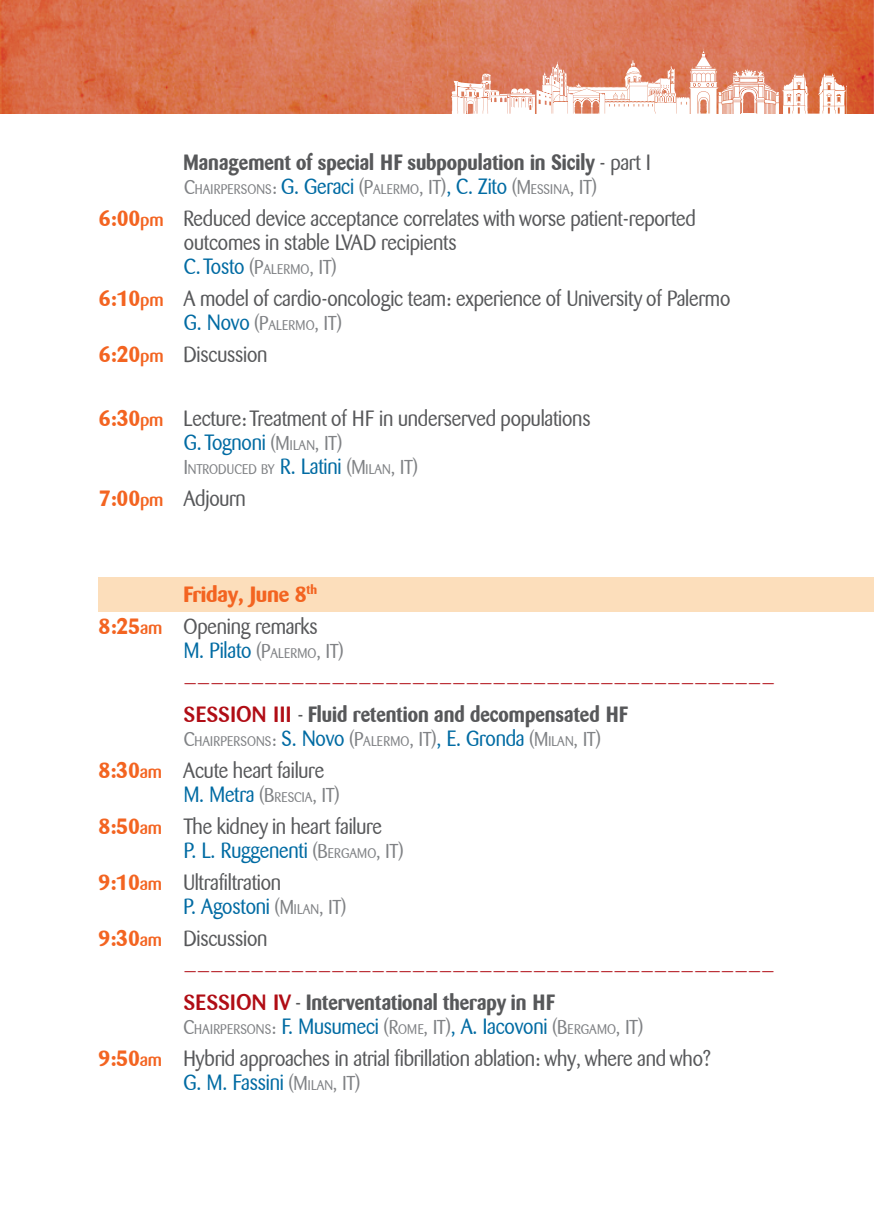
<style>
.page{position:relative;width:874px;height:1225px;background:#fff}
.page>*{position:absolute;margin:0;border:0;box-sizing:border-box;transform-origin:0 0}
.t1{font:22px/24px "Barmeno";letter-spacing:-.01em;color:#57585a;scale:.9 1}
.t2{font:22px/32px "Barmeno";letter-spacing:-.01em;color:#b00d15;scale:.9 1}
.t3{font:700 22px "Barmeno";color:#57585a;scale:.9 1}
.t4{font:700 22px/32px "Barmeno";letter-spacing:-.01em;color:#f36421;text-align:right}
.t5{font:22px "Barmeno";letter-spacing:-.01em;color:#006ba3;scale:.9 1}
.t6{font:14px "Barmeno";letter-spacing:.01em;color:#808285;scale:.9 1}
.s1{font-weight:400}
.s2{font-size:20px}
.s3{font-size:22px;color:#006ba3}
.s4{font-weight:700;color:#f36421}
.s5{font-weight:500;font-size:18px;color:#f36421}
.s6{color:#006ba3}
.s7{font-size:20px;color:#808285}
.s8{font-size:14px;color:#808285}
.s9{font-weight:500;font-size:18px}
.s10{font-weight:400;color:#57585a}
.s11{font-weight:500}
.s12{color:#57585a}
.s13{font-weight:700;color:#57585a}
</style>
<div class="page">
<div style="left:98px;top:577px;width:775px;height:34px;background:#fcdebb"></div>
<img style="left:0;top:0;width:873px;height:113px">
<svg style="left:450px;top:49px;width:396px;height:64px"></svg>
<p class="t3" style="left:183px;top:148px;width:520px">Management of special HF subpopulation in Sicily <span class="s1">- part I</span></p>
<p class="t6" style="left:184px;top:181px;width:460px"><span class="s2">C</span>HAIRPERSONS<span class="s2">:</span> <span class="s3">G. Geraci</span> <span class="s2">(P</span>ALERMO<span class="s2">, IT)</span><span class="s3">, C. Zito</span> <span class="s2">(M</span>ESSINA<span class="s2">, IT)</span></p>
<p class="t1" style="left:184px;top:206px;width:570px;text-indent:-85px"><span class="s4">6:00</span><span class="s5">pm</span> Reduced device acceptance correlates with worse patient-reported outcomes in stable LVAD recipients<br><span class="s6">C. Tosto</span> <span class="s7">(P</span><span class="s8">ALERMO</span><span class="s7">, IT)</span></p>
<p class="t1" style="left:184px;top:286px;width:608px;text-indent:-85px"><span class="s4">6:10</span><span class="s5">pm</span> A model of cardio-oncologic team: experience of University of Palermo<br><span class="s6">G. Novo</span> <span class="s7">(P</span><span class="s8">ALERMO</span><span class="s7">, IT)</span></p>
<p class="t1" style="left:99px;top:342px;width:189px"><span class="s4">6:20</span><span class="s5">pm</span> Discussion</p>
<p class="t1" style="left:184px;top:406px;width:453px;text-indent:-85px"><span class="s4">6:30</span><span class="s5">pm</span> Lecture: Treatment of HF in underserved populations<br><span class="s6">G. Tognoni</span> <span class="s7">(M</span><span class="s8">ILAN</span><span class="s7">, IT)</span></p>
<p class="t6" style="left:184px;top:461px;width:262px"><span class="s2">I</span>NTRODUCED BY <span class="s3">R. Latini</span> <span class="s2">(M</span>ILAN<span class="s2">, IT)</span></p>
<p class="t1" style="left:99px;top:486px;width:165px"><span class="s4">7:00</span><span class="s5">pm</span> Adjourn</p>
<p class="t4" style="left:99px;top:578px;width:220px">Friday, June 8<sup>th<br></sup>8:25<span class="s9">am</span> <span class="s10">Opening remarks</span></p>
<p class="t2" style="left:183px;top:634px;width:658px"><span class="s6">M. Pilato</span> <span class="s7">(P</span><span class="s8">ALERMO</span><span class="s7">, IT) </span>————————————————————————————————————————————<br><span class="s11">SESSION III</span> <span class="s12">-</span> <span class="s13">Fluid retention and decompensated HF</span></p>
<p class="t6" style="left:184px;top:733px;width:465px"><span class="s2">C</span>HAIRPERSONS<span class="s2">:</span> <span class="s3">S. Novo</span> <span class="s2">(P</span>ALERMO<span class="s2">, IT)</span><span class="s3">, E. Gronda</span> <span class="s2">(M</span>ILAN<span class="s2">, IT)</span></p>
<p class="t1" style="left:183px;top:758px;width:175px;text-indent:-85px"><span class="s4">8:30</span><span class="s5">am</span> Acute heart failure<br><span class="s6">M. Metra</span> <span class="s7">(B</span><span class="s8">RESCIA</span><span class="s7">, IT)</span></p>
<p class="t1" style="left:183px;top:814px;width:246px;text-indent:-85px"><span class="s4">8:50</span><span class="s5">am</span> The kidney in heart failure<br><span class="s6">P. L. Ruggenenti</span> <span class="s7">(B</span><span class="s8">ERGAMO</span><span class="s7">, IT)</span></p>
<p class="t1" style="left:183px;top:870px;width:182px;text-indent:-85px"><span class="s4">9:10</span><span class="s5">am</span> Ultrafiltration<br><span class="s6">P. Agostoni</span> <span class="s7">(M</span><span class="s8">ILAN</span><span class="s7">, IT)</span></p>
<p class="t2" style="left:183px;top:922px;width:658px;text-indent:-85px"><span class="s4">9:30</span><span class="s5">am</span> <span class="s12">Discussion </span>————————————————————————————————————————————<br><span class="s11">SESSION IV</span> <span class="s12">-</span> <span class="s13">Interventational therapy in HF</span></p>
<p class="t1" style="left:98px;top:1010px;width:682px;line-height:32px;text-indent:85px"><span class="s7">C</span><span class="s8">HAIRPERSONS</span><span class="s7">:</span> <span class="s6">F. Musumeci</span> <span class="s7">(R</span><span class="s8">OME</span><span class="s7">, IT)</span><span class="s6">, A. Iacovoni</span> <span class="s7">(B</span><span class="s8">ERGAMO</span><span class="s7">, IT)<br></span><span class="s4">9:50</span><span class="s5">am</span> Hybrid approaches in atrial fibrillation ablation: why, where and who?</p>
<p class="t5" style="left:183px;top:1069px;width:198px">G. M. Fassini <span class="s7">(M</span><span class="s8">ILAN</span><span class="s7">, IT)</span></p>
</div>
